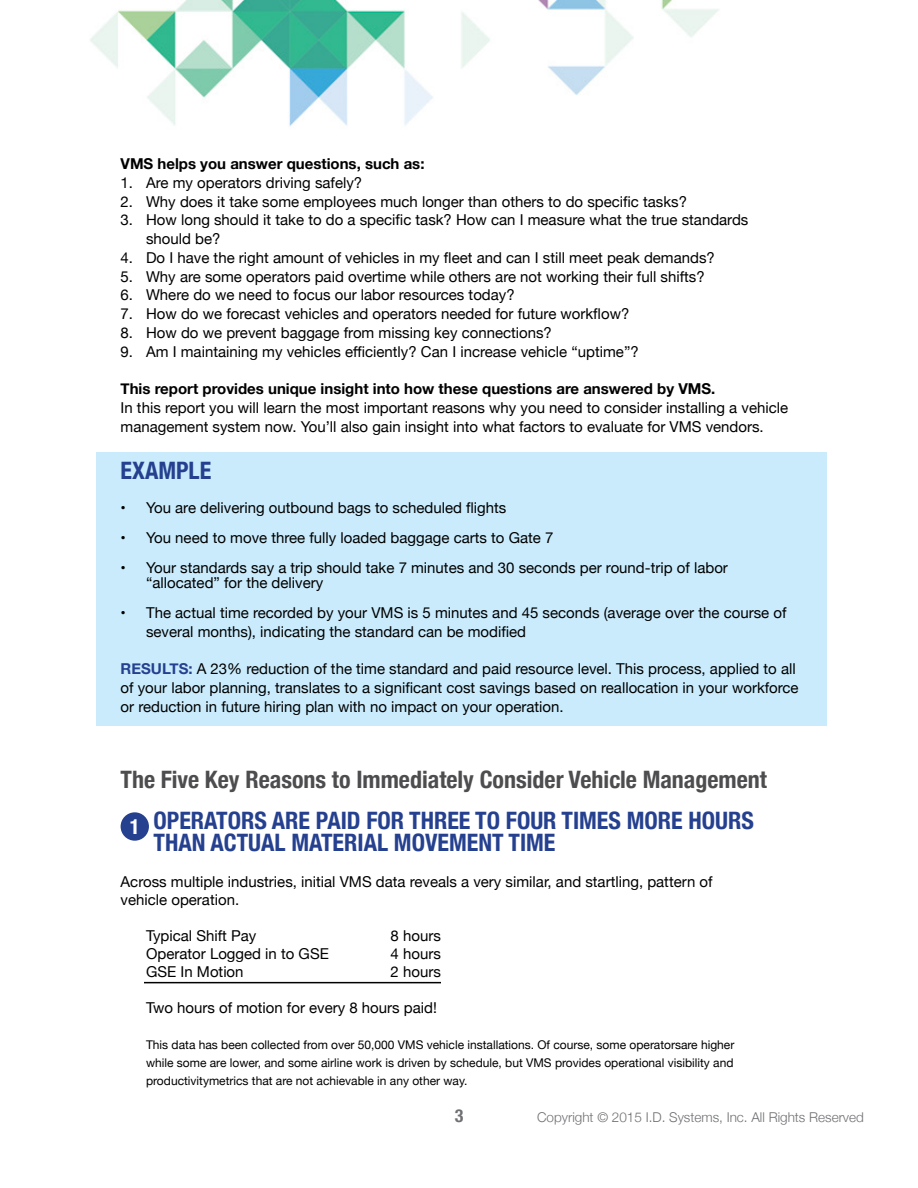
<style>
.page{position:relative;width:918px;height:1188px;background:#fff}
.page>*{position:absolute;margin:0;border:0;box-sizing:border-box;transform-origin:0 0}
.t1{font:700 condensed 24px/22.5px "Helvetica Neue";color:#25408f}
.t2{font:700 condensed 24px "Helvetica Neue";color:#4d4d4f}
.t3{font:700 condensed 21px "Helvetica Neue";color:#fff}
.t4{font:700 condensed 18px "Helvetica Neue";color:#6f7073}
.t5{font:15px/18.8px "Helvetica Neue";color:#000}
.t6{font:700 15px "Helvetica Neue";color:#000}
.t7{font:300 13.5px "Helvetica Neue";color:#6f7073}
.t8{font:12px/18px "Helvetica Neue";color:#000;text-align:justify}
.s1{font-weight:700;color:#25408f}
</style>
<div class="page">
<img style="left:90px;top:0;width:737px;height:984px">
<div style="left:96px;top:452px;width:730px;height:274px;background:#c9ebfc"></div>
<div style="left:121px;top:812px;width:28px;height:29px;background:#25408f;border-radius:50%"></div>
<hr style="left:144px;top:982px;width:297px;height:1px;background:#000">
<p class="t6" style="left:121px;top:152px;width:305px">VMS helps you answer questions, such as:</p>
<p class="t5" style="left:121px;top:174px;width:243px">1. Are my operators driving safely?</p>
<p class="t5" style="left:121px;top:193px;width:568px">2. Why does it take some employees much longer than others to do specific tasks?</p>
<p class="t5" style="left:146px;top:212px;width:604px;text-indent:-26px">3. How long should it take to do a specific task? How can I measure what the true standards should be?</p>
<p class="t5" style="left:121px;top:249px;width:596px">4. Do I have the right amount of vehicles in my fleet and can I still meet peak demands?</p>
<p class="t5" style="left:121px;top:268px;width:586px">5. Why are some operators paid overtime while others are not working their full shifts?</p>
<p class="t5" style="left:121px;top:287px;width:396px">6. Where do we need to focus our labor resources today?</p>
<p class="t5" style="left:121px;top:305px;width:510px">7. How do we forecast vehicles and operators needed for future workflow?</p>
<p class="t5" style="left:121px;top:324px;width:433px">8. How do we prevent baggage from missing key connections?</p>
<p class="t5" style="left:121px;top:343px;width:520px">9. Am I maintaining my vehicles efficiently? Can I increase vehicle “uptime”?</p>
<p class="t6" style="left:121px;top:377px;width:596px">This report provides unique insight into how these questions are answered by VMS.</p>
<p class="t5" style="left:121px;top:399px;width:669px">In this report you will learn the most important reasons why you need to consider installing a vehicle management system now. You’ll also gain insight into what factors to evaluate for VMS vendors.</p>
<h1 class="t1" style="left:121px;top:458px;width:92px">EXAMPLE</h1>
<p class="t5" style="left:121px;top:499px;width:387px">• You are delivering outbound bags to scheduled flights</p>
<p class="t5" style="left:121px;top:529px;width:434px">• You need to move three fully loaded baggage carts to Gate 7</p>
<p class="t5" style="left:146px;top:561px;width:583px;line-height:15px;text-indent:-26px">• Your standards say a trip should take 7 minutes and 30 seconds per round-trip of labor “allocated” for the delivery</p>
<p class="t5" style="left:146px;top:604px;width:642px;text-indent:-26px">• The actual time recorded by your VMS is 5 minutes and 45 seconds (average over the course of several months), indicating the standard can be modified</p>
<p class="t5" style="left:121px;top:660px;width:680px"><span class="s1">RESULTS:</span> A 23% reduction of the time standard and paid resource level. This process, applied to all of your labor planning, translates to a significant cost savings based on reallocation in your workforce or reduction in future hiring plan with no impact on your operation.</p>
<h1 class="t2" style="left:121px;top:760px;width:648px">The Five Key Reasons to Immediately Consider Vehicle Management</h1>
<h1 class="t1" style="left:154px;top:807px;width:602px">OPERATORS ARE PAID FOR THREE TO FOUR TIMES MORE HOURS<br>THAN ACTUAL MATERIAL MOVEMENT TIME</h1>
<p class="t5" style="left:121px;top:874px;width:594px;line-height:18px">Across multiple industries, initial VMS data reveals a very similar, and startling, pattern of vehicle operation.</p>
<p class="t5" style="left:146px;top:927px;width:112px">Typical Shift Pay</p>
<p class="t5" style="left:391px;top:927px;width:52px">8 hours</p>
<p class="t5" style="left:146px;top:945px;width:184px">Operator Logged in to GSE</p>
<p class="t5" style="left:391px;top:945px;width:52px">4 hours</p>
<p class="t5" style="left:146px;top:963px;width:99px">GSE In Motion</p>
<p class="t5" style="left:391px;top:963px;width:52px">2 hours</p>
<p class="t5" style="left:146px;top:999px;width:292px">Two hours of motion for every 8 hours paid!</p>
<p class="t8" style="left:146px;top:1036px;width:590px">This data has been collected from over 50,000 VMS vehicle installations. Of course, some operatorsare higher while some are lower, and some airline work is driven by schedule, but VMS provides operational visibility and productivitymetrics that are not achievable in any other way.</p>
<h2 class="t3" style="left:130px;top:809px;width:12px">1</h2>
<p class="t4" style="left:455px;top:1101px;width:10px">3</p>
<p class="t7" style="left:537px;top:1106px;width:328px">Copyright © 2015 I.D. Systems, Inc. All Rights Reserved</p>
</div>
